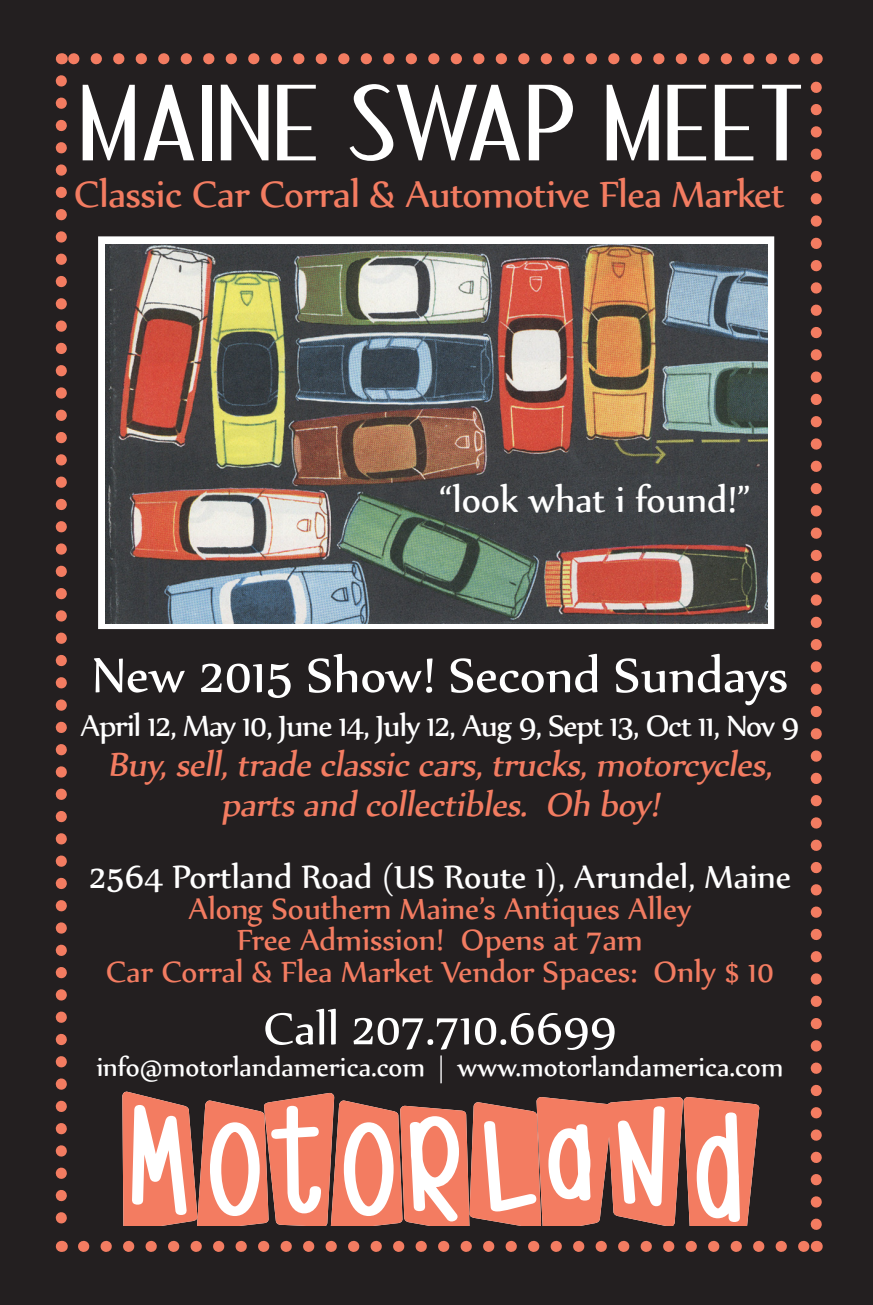
<style>
.page{position:relative;width:873px;height:1305px;background:#231f20}
.page>*{position:absolute;margin:0;border:0;box-sizing:border-box;transform-origin:0 0}
.t1{font:108px "Bandoengsche DEMO";color:#fff}
.t2{font:58.2px "Nyala";color:#fff}
.t3{font:54px "Nyala";color:#fff}
.t4{font:44.7px "Nyala";letter-spacing:-.01em;color:#f37c61}
.t5{font:43.2px "Nyala";color:#fff}
.t6{font:italic 40.2px "Nyala";color:#f37c61}
.t7{font:39px "Nyala";color:#fff}
.t8{font:36px "Nyala";letter-spacing:-.03em;color:#fff}
.t9{font:35.7px "Nyala";color:#f37c61}
.t10{font:31.2px "Nyala";color:#fff}
</style>
<div class="page">
<svg style="left:56px;top:81px;width:11px;height:1143px"></svg>
<svg style="left:84px;top:1241px;width:721px;height:11px"></svg>
<svg style="left:811px;top:81px;width:11px;height:1143px"></svg>
<svg style="left:72px;top:53px;width:722px;height:11px"></svg>
<svg style="left:122px;top:1091px;width:638px;height:134px;background:#d68d7d"></svg>
<div style="left:98px;top:236px;width:676px;height:393px;background:#fff;border:3px solid #fff"></div>
<img style="left:105px;top:244px;width:662px;height:380px">
<p class="t1" style="left:78px;top:60px;width:729px">MAINE SWAP MEET</p>
<p class="t4" style="left:74px;top:167px;width:712px">Classic Car Corral &amp; Automotive Flea Market</p>
<p class="t5" style="left:439px;top:473px;width:313px">“look what i found!”</p>
<p class="t2" style="left:92px;top:640px;width:698px">New 2015 Show! Second Sundays</p>
<p class="t8" style="left:80px;top:703px;width:721px">April 12, May 10, June 14, July 12, Aug 9, Sept 13, Oct 11, Nov 9</p>
<p class="t6" style="left:108px;top:740px;width:674px">Buy,sell,trade classic cars,trucks,motorcycles,</p>
<p class="t6" style="left:221px;top:780px;width:447px">partsand collectibles. Oh boy !</p>
<p class="t7" style="left:89px;top:853px;width:703px">2564 Portland Road (US Route 1), Arundel, Maine</p>
<p class="t9" style="left:188px;top:887px;width:505px">Along Southern Maine’s Antiques Alley</p>
<p class="t9" style="left:237px;top:918px;width:407px">Free Admission! Opens at 7am</p>
<p class="t9" style="left:106px;top:950px;width:670px">Car Corral &amp; Flea Market Vendor Spaces: Only $ 10</p>
<p class="t3" style="left:263px;top:996px;width:355px">Call 207.710.6699</p>
<p class="t10" style="left:97px;top:1048px;width:688px">info@motorlandamerica.com | www.motorlandamerica.com</p>
</div>
